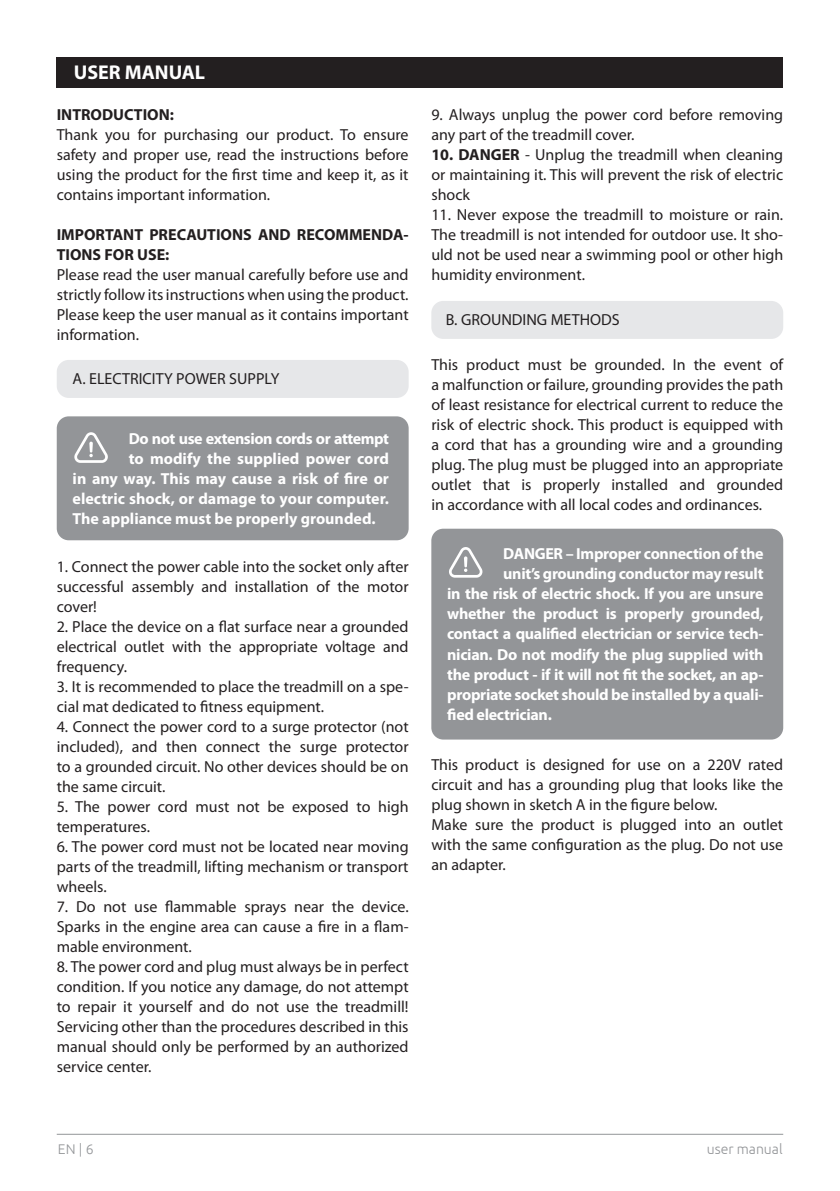
<style>
.page{position:relative;width:840px;height:1191px;background:#fff}
.page>*{position:absolute;margin:0;border:0;box-sizing:border-box;transform-origin:0 0}
.t1{font:700 20px "Myriad Pro";color:#fff}
.t2{font:16px/20px "Myriad Pro";color:#231f20;text-align:justify}
.t3{font:700 16px "Myriad Pro";letter-spacing:-.02em;color:#fff}
.t4{font:700 16px "Myriad Pro";color:#fff}
.t5{font:700 16px/20px "Myriad Pro";color:#231f20}
.t6{font:300 14px "Ubuntu";color:#939598}
.s1{font-weight:700}
</style>
<div class="page">
<hr style="left:57px;top:1133px;width:725px;height:1px;background:#939598">
<div style="left:57px;top:57px;width:725px;height:30px;background:#231f20"></div>
<div style="left:57px;top:416px;width:351px;height:124px;background:#939598;border-radius:12px"></div>
<svg style="left:74px;top:432px;width:34px;height:31px"></svg>
<div style="left:431px;top:529px;width:351px;height:210px;background:#939598;border-radius:12px"></div>
<svg style="left:449px;top:547px;width:33px;height:30px"></svg>
<div style="left:57px;top:360px;width:351px;height:38px;background:#e6e7e9;border-radius:12px"></div>
<div style="left:431px;top:301px;width:351px;height:38px;background:#e6e7e9;border-radius:12px"></div>
<p class="t1" style="left:74px;top:59px;width:133px">USER MANUAL</p>
<p class="t5" style="left:57px;top:104px;width:119px">INTRODUCTION:</p>
<p class="t2" style="left:57px;top:124px;width:353px">Thank you for purchasing our product. To ensure safety and proper use, read the instructions before using the product for the first time and keep it, as it contains important information.</p>
<p class="t5" style="left:57px;top:224px;width:353px">IMPORTANT PRECAUTIONS AND RECOMMENDA-<br>TIONS FOR USE:</p>
<p class="t2" style="left:57px;top:264px;width:353px">Please read the user manual carefully before use and strictly follow its instructions when using the product.<br>Please keep the user manual as it contains important information.</p>
<p class="t2" style="left:73px;top:369px;width:208px">A. ELECTRICITY POWER SUPPLY</p>
<p class="t3" style="left:129px;top:428px;width:261px">Do not use extension cords or attempt</p>
<p class="t4" style="left:129px;top:448px;width:262px">to modify the supplied power cord</p>
<p class="t4" style="left:73px;top:468px;width:317px">in any way. This may cause a risk of fire or</p>
<p class="t4" style="left:73px;top:488px;width:317px">electric shock, or damage to your computer.</p>
<p class="t4" style="left:73px;top:508px;width:304px">The appliance must be properly grounded.</p>
<p class="t2" style="left:57px;top:556px;width:353px">1. Connect the power cable into the socket only after successful assembly and installation of the motor cover!</p>
<p class="t2" style="left:57px;top:616px;width:353px">2. Place the device on a flat surface near a grounded electrical outlet with the appropriate voltage and frequency.</p>
<p class="t2" style="left:57px;top:676px;width:353px">3. It is recommended to place the treadmill on a spe&shy;cial mat dedicated to fitness equipment.</p>
<p class="t2" style="left:57px;top:716px;width:353px">4. Connect the power cord to a surge protector (not included), and then connect the surge protector to a grounded circuit. No other devices should be on the same circuit.</p>
<p class="t2" style="left:57px;top:796px;width:353px">5. The power cord must not be exposed to high temperatures.</p>
<p class="t2" style="left:57px;top:836px;width:353px">6. The power cord must not be located near moving parts of the treadmill, lifting mechanism or transport wheels.</p>
<p class="t2" style="left:57px;top:896px;width:353px">7. Do not use flammable sprays near the device.<br>Sparks in the engine area can cause a fire in a flam&shy;mable environment.</p>
<p class="t2" style="left:57px;top:956px;width:353px">8. The power cord and plug must always be in perfect condition. If you notice any damage, do not attempt to repair it yourself and do not use the treadmill!<br>Servicing other than the procedures described in this manual should only be performed by an authorized service center.</p>
<p class="t2" style="left:431px;top:104px;width:353px">9. Always unplug the power cord before removing any part of the treadmill cover.</p>
<p class="t2" style="left:431px;top:144px;width:353px"><span class="s1">10. DANGER</span> - Unplug the treadmill when cleaning or maintaining it. This will prevent the risk of electric shock</p>
<p class="t2" style="left:431px;top:204px;width:353px">11. Never expose the treadmill to moisture or rain.<br>The treadmill is not intended for outdoor use. It sho&shy;uld not be used near a swimming pool or other high humidity environment.</p>
<p class="t2" style="left:445px;top:310px;width:175px">B. GROUNDING METHODS</p>
<p class="t2" style="left:431px;top:354px;width:353px">This product must be grounded. In the event of a malfunction or failure, grounding provides the path of least resistance for electrical current to reduce the risk of electric shock. This product is equipped with a cord that has a grounding wire and a grounding plug. The plug must be plugged into an appropriate outlet that is properly installed and grounded in accordance with all local codes and ordinances.</p>
<p class="t3" style="left:503px;top:543px;width:262px">DANGER – Improper connection of the</p>
<p class="t3" style="left:503px;top:563px;width:262px">unit’s grounding conductor may result</p>
<p class="t3" style="left:447px;top:583px;width:318px">in the risk of electric shock. If you are unsure</p>
<p class="t3" style="left:447px;top:603px;width:318px">whether the product is properly grounded,</p>
<p class="t3" style="left:447px;top:623px;width:317px">contact a qualified electrician or service tech-</p>
<p class="t3" style="left:447px;top:643px;width:318px">nician. Do not modify the plug supplied with</p>
<p class="t3" style="left:447px;top:663px;width:317px">the product - if it will not fit the socket, an ap-</p>
<p class="t3" style="left:447px;top:683px;width:317px">propriate socket should be installed by a quali-</p>
<p class="t3" style="left:447px;top:703px;width:106px">fied electrician.</p>
<p class="t2" style="left:431px;top:754px;width:353px">This product is designed for use on a 220V rated circuit and has a grounding plug that looks like the plug shown in sketch A in the figure below.</p>
<p class="t2" style="left:431px;top:814px;width:353px">Make sure the product is plugged into an outlet with the same configuration as the plug. Do not use an adapter.</p>
<p class="t6" style="left:58px;top:1141px;width:37px">EN | 6</p>
<p class="t6" style="left:706px;top:1141px;width:77px">user manual</p>
</div>
